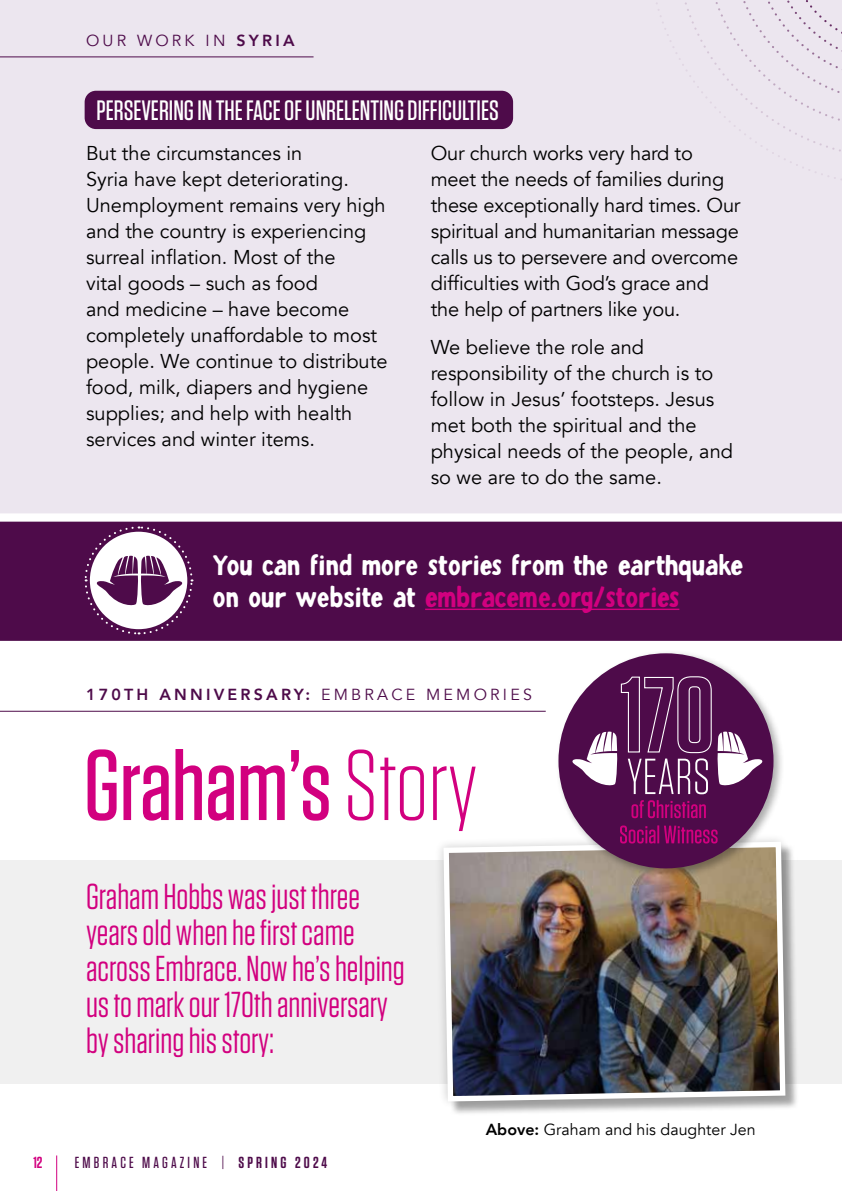
<style>
.page{position:relative;width:842px;height:1191px;background:#fff}
.page>*{position:absolute;margin:0;border:0;box-sizing:border-box;transform-origin:0 0}
.t1{font:500 100px "Tungsten";color:#d2007f}
.t2{font:36px/36px "Tungsten";color:#d2007f}
.t3{font:28px/32px "Puggu";color:#fff}
.t4{font:500 28px "Tungsten";color:#fff}
.t5{font:20px/26px "Avenir";color:#000}
.t6{font:800 16px "Avenir";letter-spacing:.2em;color:#4e0b4a}
.t7{font:16px "Avenir";color:#000}
.t8{font:500 16px "Tungsten";letter-spacing:.2em;color:#4e0b4a}
.t9{font:16px "Avenir";letter-spacing:.2em;color:#4e0b4a}
.t10{font:600 16px "Tungsten";color:#d2007f}
.s1{font-weight:800}
.s2{color:#d2007f}
.s3{font-weight:400}
.s4{font-weight:300}
.s5{font-weight:600}
</style>
<div class="page">
<div style="left:0;top:860px;width:842px;height:223px;background:#f0f0f0"></div>
<div style="left:0;top:0;width:842px;height:539px;background:#ece6ef"></div>
<svg style="left:656px;top:0;width:186px;height:180px"></svg>
<div style="left:0;top:521px;width:842px;height:120px;background:#4e0b4a"></div>
<svg style="left:84px;top:526px;width:110px;height:109px"></svg>
<div style="left:85px;top:91px;width:428px;height:38px;background:#4e0b4a;border-radius:11px"></div>
<hr style="left:0;top:710px;width:546px;height:1px;background:#4e0b4a">
<hr style="left:56px;top:1155px;width:1px;height:36px;background:#d2007f">
<hr style="left:425px;top:608px;width:254px;height:2px;background:#d2007f">
<hr style="left:0;top:56px;width:314px;height:1px;background:#4e0b4a">
<div style="left:445px;top:843px;width:354px;height:272px;background:#000;opacity:.35"></div>
<svg style="left:434px;top:843px;width:361px;height:268px"></svg>
<img style="left:441px;top:842px;width:347px;height:262px">
<div style="left:555px;top:649px;width:230px;height:231px;background:#000;opacity:.33"></div>
<div style="left:558px;top:653px;width:215px;height:215px;background:#4e0b4a;border-radius:50%"></div>
<svg style="left:620px;top:825px;width:98px;height:18px"></svg>
<svg style="left:631px;top:800px;width:75px;height:18px"></svg>
<svg style="left:572px;top:675px;width:190px;height:119px"></svg>
<div style="left:0;top:513px;width:842px;height:8px;background:#fff"></div>
<p class="t9" style="left:86px;top:31px;width:210px">OUR WORK IN <span class="s1">SYRIA</span></p>
<h3 class="t4" style="left:96px;top:95px;width:404px">PERSEVERING IN THE FACE OF UNRELENTING DIFFICULTIES</h3>
<p class="t5" style="left:86px;top:141px;width:303px">But the circumstances in<br>Syria have kept deteriorating.<br>Unemployment remains very high and the country is experiencing surreal inflation. Most of the<br>vital goods – such as food<br>and medicine – have become completely unaffordable to most people. We continue to distribute food, milk, diapers and hygiene supplies; and help with health services and winter items.</p>
<p class="t5" style="left:431px;top:141px;width:311px">Our church works very hard to meet the needs of families during these exceptionally hard times. Our spiritual and humanitarian message calls us to persevere and overcome difficulties with God’s grace and the help of partners like you.</p>
<p class="t5" style="left:431px;top:334px;width:304px">We believe the role and responsibility of the church is to follow in Jesus’ footsteps. Jesus met both the spiritual and the physical needs of the people, and so we are to do the same.</p>
<h3 class="t3" style="left:213px;top:549px;width:532px">You can find more stories from the earthquake on our website at <span class="s2">embraceme.org/stories</span></h3>
<p class="t6" style="left:86px;top:682px;width:447px">170TH ANNIVERSARY: <span class="s3">EMBRACE MEMORIES</span></p>
<h1 class="t1" style="left:84px;top:733px;width:395px">Graham’s <span class="s4">Story</span></h1>
<h2 class="t2" style="left:86px;top:878px;width:320px">Graham Hobbs was just three years old when he first came across Embrace. Now he’s helping us to mark our 170th anniversary by sharing his story:</h2>
<p class="t10" style="left:33px;top:1154px;width:11px">12</p>
<p class="t8" style="left:75px;top:1154px;width:254px">EMBRACE MAGAZINE <span class="s3">|</span> <span class="s5">SPRING 2024</span></p>
<p class="t7" style="left:486px;top:1120px;width:271px"><span class="s1">Above:</span> Graham and his daughter Jen</p>
</div>
